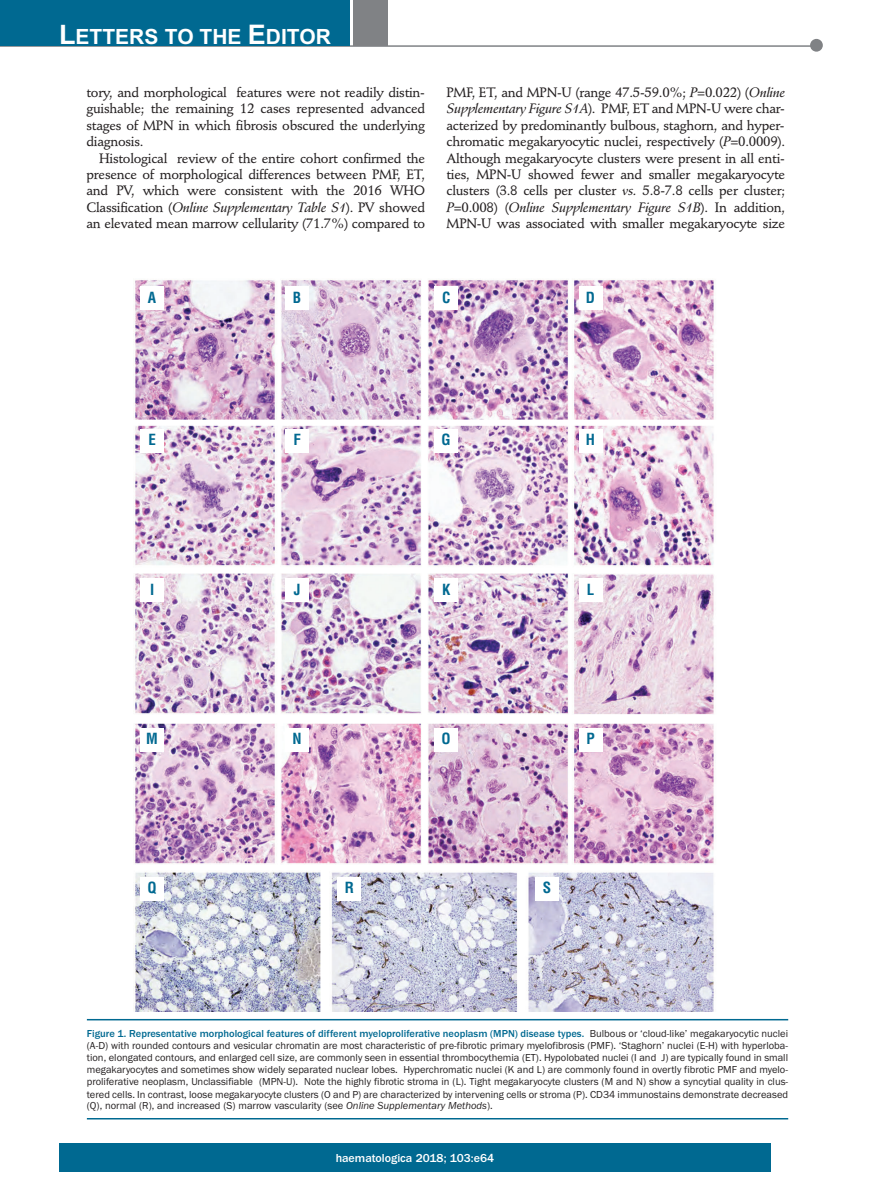
<style>
.page{position:relative;width:893px;height:1191px;background:#fff}
.page>*{position:absolute;margin:0;border:0;box-sizing:border-box;transform-origin:0 0}
.t1{font:700 21px "Arial";color:#fff}
.t2{font:700 condensed 15px "Helvetica";color:#006991}
.t3{font:500 13.5px/16.5px "Stempel Schneidler";letter-spacing:-.02em;color:#231f20;text-align:justify}
.t4{font:italic 13.5px "Stempel Schneidler Med";letter-spacing:-.02em;color:#231f20}
.t5{font:500 12px "Franklin Gothic";color:#fff}
.t6{font:10.5px/12px "Franklin Gothic";color:#231f20;text-align:justify}
.s1{font-size:27px}
.s2{font-family:"Stempel Schneidler";font-weight:500;font-style:normal}
.s3{font-family:"Stempel Schneidler Med";font-weight:400;font-style:italic}
.s4{font-weight:500;color:#006991}
.s5{font-style:italic}
</style>
<div class="page">
<div style="left:59px;top:1143px;width:712px;height:28px;background:#006991"></div>
<hr style="left:0;top:45px;width:820px;height:2px;background:#808285">
<div style="left:810px;top:39px;width:13px;height:13px;background:#808285;border-radius:50%"></div>
<div style="left:354px;top:0;width:34px;height:45px;background:#808285"></div>
<div style="left:0;top:0;width:350px;height:45px;background:#006991"></div>
<img style="left:134px;top:279px;width:580px;height:732px">
<hr style="left:87px;top:1019px;width:701px;height:1px;background:#006991">
<hr style="left:87px;top:1118px;width:701px;height:1px;background:#006991">
<div style="left:140px;top:287px;width:24px;height:23px;background:#fff"></div>
<div style="left:285px;top:287px;width:24px;height:23px;background:#fff"></div>
<div style="left:434px;top:287px;width:24px;height:23px;background:#fff"></div>
<div style="left:579px;top:287px;width:23px;height:23px;background:#fff"></div>
<div style="left:285px;top:429px;width:24px;height:23px;background:#fff"></div>
<div style="left:434px;top:429px;width:24px;height:23px;background:#fff"></div>
<div style="left:579px;top:429px;width:23px;height:23px;background:#fff"></div>
<div style="left:140px;top:429px;width:24px;height:23px;background:#fff"></div>
<div style="left:285px;top:579px;width:24px;height:23px;background:#fff"></div>
<div style="left:434px;top:579px;width:24px;height:23px;background:#fff"></div>
<div style="left:579px;top:579px;width:23px;height:23px;background:#fff"></div>
<div style="left:140px;top:579px;width:24px;height:23px;background:#fff"></div>
<div style="left:285px;top:728px;width:24px;height:23px;background:#fff"></div>
<div style="left:434px;top:728px;width:24px;height:23px;background:#fff"></div>
<div style="left:579px;top:728px;width:23px;height:23px;background:#fff"></div>
<div style="left:140px;top:728px;width:24px;height:23px;background:#fff"></div>
<div style="left:338px;top:877px;width:23px;height:23px;background:#fff"></div>
<div style="left:535px;top:877px;width:24px;height:23px;background:#fff"></div>
<div style="left:140px;top:877px;width:24px;height:23px;background:#fff"></div>
<h1 class="t1" style="left:59px;top:25px;width:273px"><span class="s1">L</span>ETTERS TO THE <span class="s1">E</span>DITOR</h1>
<p class="t3" style="left:87px;top:85px;width:340px">tory, and morphological features were not readily distin&shy;guishable; the remaining 12 cases represented advanced stages of MPN in which fibrosis obscured the underlying diagnosis.</p>
<p class="t3" style="left:87px;top:151px;width:340px;text-indent:13px">Histological review of the entire cohort confirmed the presence of morphological differences between PMF, ET, and PV, which were consistent with the 2016 WHO</p>
<p class="t4" style="left:87px;top:202px;width:340px"><span class="s2">Classification (</span>Online Supplementary Table S1<span class="s2">). PV showed</span></p>
<p class="t3" style="left:87px;top:217px;width:340px">an elevated mean marrow cellularity (71.7%) compared to</p>
<p class="t3" style="left:446px;top:85px;width:340px">PMF, ET, and MPN-U (range 47.5-59.0%; <span class="s3">P</span>=0.022) (<span class="s3">Online Supplementary Figure S1A</span>). PMF, ET and MPN-U were char&shy;acterized by predominantly bulbous, staghorn, and hyper&shy;chromatic megakaryocytic nuclei, respectively (<span class="s3">P</span>=0.0009).<br>Although megakaryocyte clusters were present in all enti&shy;ties, MPN-U showed fewer and smaller megakaryocyte clusters (3.8 cells per cluster <span class="s3">vs.</span> 5.8-7.8 cells per cluster;</p>
<p class="t4" style="left:446px;top:202px;width:340px">P<span class="s2">=0.008) (</span>Online Supplementary Figure S1B<span class="s2">). In addition,</span></p>
<p class="t3" style="left:446px;top:217px;width:340px">MPN-U was associated with smaller megakaryocyte size</p>
<h2 class="t2" style="left:148px;top:288px;width:10px">A</h2>
<h2 class="t2" style="left:293px;top:288px;width:10px">B</h2>
<h2 class="t2" style="left:442px;top:288px;width:10px">C</h2>
<h2 class="t2" style="left:586px;top:288px;width:11px">D</h2>
<h2 class="t2" style="left:148px;top:431px;width:9px">E</h2>
<h2 class="t2" style="left:293px;top:431px;width:9px">F</h2>
<h2 class="t2" style="left:442px;top:431px;width:11px">G</h2>
<h2 class="t2" style="left:586px;top:431px;width:11px">H</h2>
<h2 class="t2" style="left:150px;top:580px;width:6px">I</h2>
<h2 class="t2" style="left:294px;top:580px;width:8px">J</h2>
<h2 class="t2" style="left:442px;top:580px;width:10px">K</h2>
<h2 class="t2" style="left:587px;top:580px;width:9px">L</h2>
<h2 class="t2" style="left:146px;top:730px;width:13px">M</h2>
<h2 class="t2" style="left:293px;top:730px;width:11px">N</h2>
<h2 class="t2" style="left:442px;top:730px;width:11px">O</h2>
<h2 class="t2" style="left:586px;top:730px;width:10px">P</h2>
<h2 class="t2" style="left:147px;top:879px;width:11px">Q</h2>
<h2 class="t2" style="left:345px;top:879px;width:11px">R</h2>
<h2 class="t2" style="left:543px;top:879px;width:10px">S</h2>
<p class="t6" style="left:87px;top:1027px;width:703px"><span class="s4">Figure 1. Representative morphological features of different myeloproliferative neoplasm (MPN) disease types.</span> Bulbous or ‘cloud-like’ megakaryocytic nuclei (A-D) with rounded contours and vesicular chromatin are most characteristic of pre-fibrotic primary myelofibrosis (PMF). ‘Staghorn’ nuclei (E-H) with hyperloba&shy;tion, elongated contours, and enlarged cell size, are commonly seen in essential thrombocythemia (ET). Hypolobated nuclei (I and J) are typically found in small megakaryocytes and sometimes show widely separated nuclear lobes. Hyperchromatic nuclei (K and L) are commonly found in overtly fibrotic PMF and myelo&shy;proliferative neoplasm, Unclassifiable (MPN-U). Note the highly fibrotic stroma in (L). Tight megakaryocyte clusters (M and N) show a syncytial quality in clus&shy;tered cells. In contrast, loose megakaryocyte clusters (O and P) are characterized by intervening cells or stroma (P). CD34 immunostains demonstrate decreased (Q), normal (R), and increased (S) marrow vascularity (see <span class="s5">Online Supplementary Methods</span>).</p>
<p class="t5" style="left:336px;top:1150px;width:160px">haematologica 2018; 103:e64</p>
</div>
